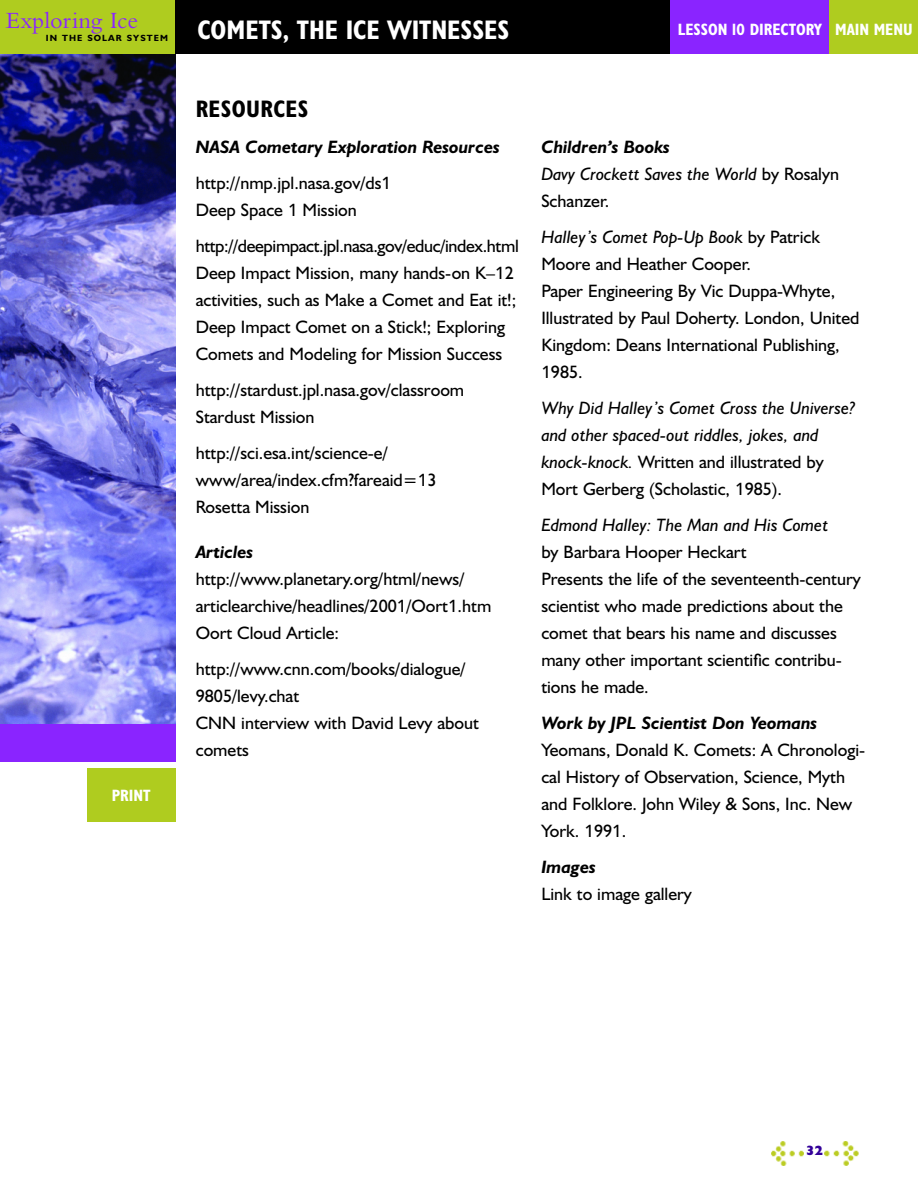
<style>
.page{position:relative;width:918px;height:1188px;background:#fff}
.page>*{position:absolute;margin:0;border:0;box-sizing:border-box;transform-origin:0 0}
.t1{font:700 condensed 27px "Humanist 521 BT";color:#fff}
.t2{font:24.3px "Bembo";color:#8a24ff}
.t3{font:700 condensed 24px "Humanist 521 BT";letter-spacing:.015em;color:#000}
.t4{font:18px/27px "Humanist 521 BT";color:#000}
.t5{font:italic 18px/27px "Humanist 521 BT";color:#000}
.t6{font:italic 700 18px/36px "Humanist 521 BT";color:#000}
.t7{font:18px/36px "Humanist 521 BT";letter-spacing:-.02em;color:#000}
.t8{font:700 condensed 16.5px "Humanist 521 BT";color:#fff}
.t9{font:800 13.5px "Humanist 521 BT";color:#309}
.t10{font:700 9px "Humanist 521 BT";letter-spacing:.125em;color:#000}
.s1{font-weight:400;font-style:normal}
.s2{font-family:"Avenir";font-weight:500;font-style:normal;font-size:17.25px}
.s3{font-family:"Avenir";font-weight:500;font-size:17.25px}
.s4{font-weight:700}
.s5{font-style:normal}
.s6{font-style:italic}
</style>
<div class="page">
<div style="left:0;top:0;width:178px;height:54px;background:#afcc1f"></div>
<div style="left:175px;top:0;width:497px;height:54px;background:#000"></div>
<img style="left:0;top:54px;width:176px;height:670px">
<div style="left:0;top:724px;width:176px;height:37px;background:#8a24ff"></div>
<div style="left:671px;top:0;width:159px;height:54px;background:#8a24ff"></div>
<div style="left:830px;top:0;width:88px;height:54px;background:#afcc1f"></div>
<div style="left:87px;top:768px;width:89px;height:54px;background:#afcc1f"></div>
<img style="left:825px;top:1141px;width:34px;height:25px">
<img style="left:771px;top:1141px;width:33px;height:24px">
<h2 class="t2" style="left:6px;top:12px;width:134px">Exploring Ice</h2>
<h1 class="t1" style="left:197px;top:21px;width:314px">COMETS, THE ICE WITNESSES</h1>
<p class="t8" style="left:678px;top:23px;width:146px">LESSON 10 DIRECTORY</p>
<p class="t10" style="left:46px;top:35px;width:124px">IN THE SOLAR SYSTEM</p>
<p class="t8" style="left:835px;top:23px;width:79px">MAIN MENU</p>
<h3 class="t3" style="left:196px;top:101px;width:114px">RESOURCES</h3>
<p class="t8" style="left:112px;top:790px;width:40px">PRINT</p>
<p class="t6" style="left:196px;top:131px;width:306px">NASA Cometary Exploration Resources <span class="s1">http://nmp.jpl.nasa.gov/ds</span><span class="s2">1</span></p>
<p class="t7" style="left:196px;top:194px;width:325px">Deep Space <span class="s3">1</span> Mission http://deepimpact.jpl.nasa.gov/educ/index.html</p>
<p class="t4" style="left:196px;top:261px;width:322px">Deep Impact Mission, many hands-on K–<span class="s3">1</span>2 activities, such as Make a Comet and Eat it!; Deep Impact Comet on a Stick!; Exploring Comets and Modeling for Mission Success</p>
<p class="t4" style="left:196px;top:378px;width:270px">http://stardust.jpl.nasa.gov/classroom<br>Stardust Mission</p>
<p class="t4" style="left:196px;top:441px;width:242px">http://sci.esa.int/science-e/ www/area/index.cfm?fareaid=<span class="s3">1</span>3<br>Rosetta Mission</p>
<p class="t6" style="left:196px;top:536px;width:59px">Articles</p>
<p class="t4" style="left:196px;top:567px;width:297px">http://www.planetary.org/html/news/ articlearchive/headlines/200<span class="s3">1</span>/Oort<span class="s3">1</span>.htm<br>Oort Cloud Article:</p>
<p class="t4" style="left:196px;top:657px;width:285px">http://www.cnn.com/books/dialogue/<br>9805/levy.chat<br>CNN interview with David Levy about comets</p>
<p class="t5" style="left:541px;top:135px;width:299px"><span class="s4">Children’s Books<br></span>Davy Crockett Saves the World <span class="s5">by Rosalyn<br>Schanzer.</span></p>
<p class="t4" style="left:541px;top:225px;width:320px"><span class="s6">Halley’s Comet Pop-Up Book</span> by Patrick<br>Moore and Heather Cooper.<br>Paper Engineering By Vic Duppa-Whyte,<br>Illustrated by Paul Doherty. London, United<br>Kingdom: Deans International Publishing,<br><span class="s3">1</span>985.</p>
<p class="t5" style="left:541px;top:396px;width:315px">Why Did Halley’s Comet Cross the Universe? and other spaced-out riddles, jokes, and knock-knock. <span class="s5">Written and illustrated by Mort Gerberg (Scholastic,</span> <span class="s2">1</span><span class="s5">985).</span></p>
<p class="t5" style="left:541px;top:513px;width:288px">Edmond Halley: The Man and His Comet</p>
<p class="t4" style="left:541px;top:540px;width:321px">by Barbara Hooper Heckart<br>Presents the life of the seventeenth-century scientist who made predictions about the comet that bears his name and discusses many other important scientific contribu&shy;tions he made.</p>
<p class="t6" style="left:541px;top:707px;width:277px">Work by JPL Scientist Don Yeomans</p>
<p class="t4" style="left:541px;top:738px;width:325px">Yeomans, Donald K. Comets: A Chronologi&shy;cal History of Observation, Science, Myth and Folklore. John Wiley &amp; Sons, Inc. New York. <span class="s3">1</span>99<span class="s3">1</span>.</p>
<p class="t6" style="left:541px;top:851px;width:56px">Images</p>
<p class="t4" style="left:541px;top:882px;width:152px">Link to image gallery</p>
<p class="t9" style="left:806px;top:1146px;width:19px">32</p>
</div>
